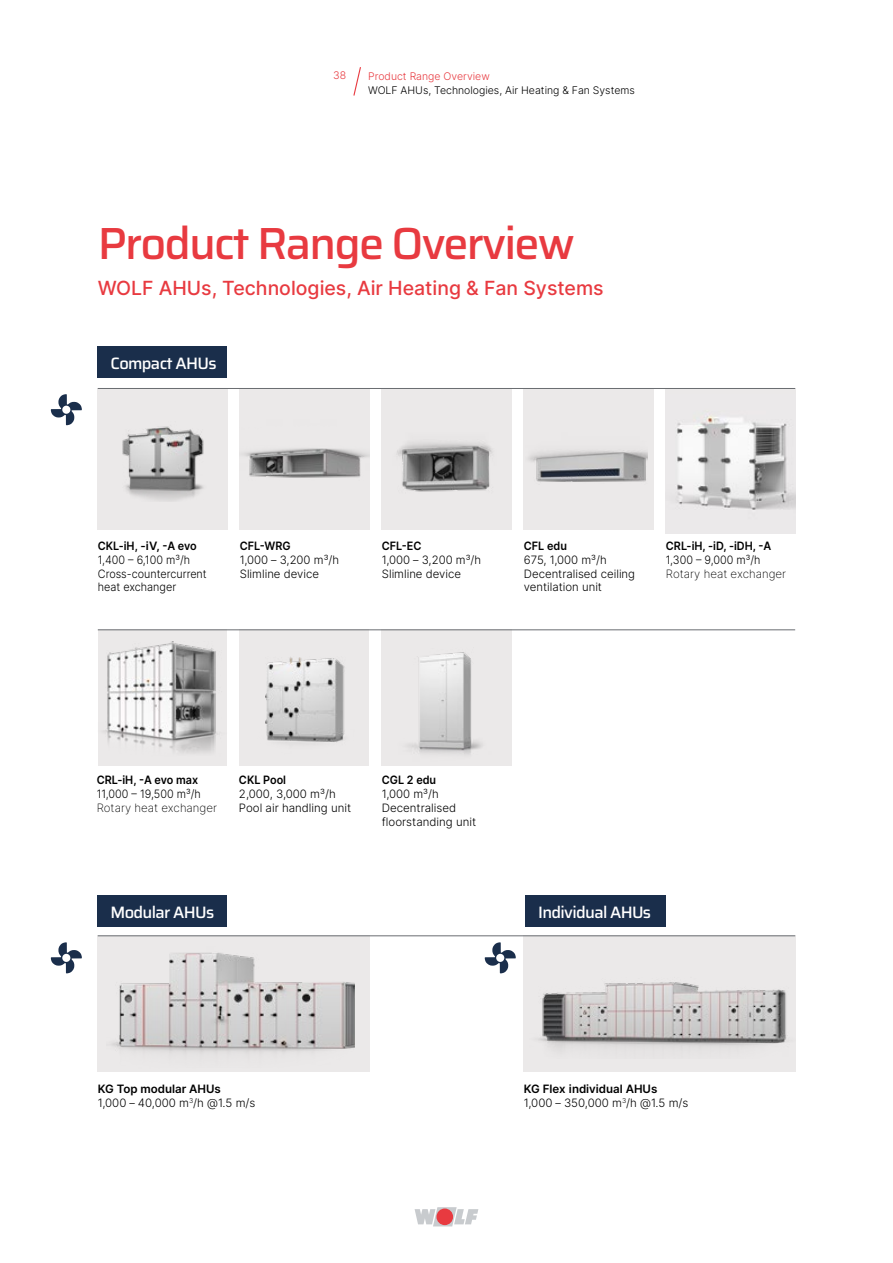
<style>
.page{position:relative;width:893px;height:1263px;background:#fff}
.page>*{position:absolute;margin:0;border:0;box-sizing:border-box;transform-origin:0 0}
.t1{font:500 45px "Saira";letter-spacing:-.04em;color:#e83a40}
.t2{font:500 19.5px "Inter";color:#e83a40}
.t3{font:500 16.5px "Saira";letter-spacing:-.04em;color:#fff}
.t4{font:300 11.55px/13.8px "Inter";color:#000}
.t5{font:600 11.55px "Inter";color:#000;scale:.94 1}
.t6{font:300 11.55px/13.8px "Inter";color:#000;scale:.94 1}
.t7{font:200 11.55px "Inter";color:#000}
.t8{font:300 10.5px "Inter";color:#000}
.t9{font:300 10.5px "Inter";color:#e83a40}
.s1{font-weight:600}
</style>
<div class="page">
<svg style="left:415px;top:1207px;width:63px;height:19px"></svg>
<div style="left:436px;top:1208px;width:17px;height:17px;background:#e83a40;border-radius:50%"></div>
<div style="left:98px;top:895px;width:129px;height:32px;background:#1a2e4b"></div>
<div style="left:525px;top:895px;width:141px;height:32px;background:#1a2e4b"></div>
<div style="left:98px;top:347px;width:129px;height:31px;background:#1a2e4b"></div>
<svg style="left:353px;top:67px;width:8px;height:29px"></svg>
<img style="left:666px;top:394px;width:129px;height:140px">
<img style="left:98px;top:641px;width:129px;height:116px">
<img style="left:240px;top:638px;width:128px;height:120px">
<div style="left:259px;top:936px;width:110px;height:135px;background:#ebe9e9"></div>
<div style="left:524px;top:936px;width:256px;height:135px;background:#ebe9e9"></div>
<hr style="left:98px;top:935px;width:697px;height:1px;background:#6a6d71">
<hr style="left:98px;top:388px;width:697px;height:1px;background:#6a6d71">
<img style="left:106px;top:946px;width:248px;height:122px">
<img style="left:529px;top:949px;width:266px;height:110px">
<img style="left:240px;top:409px;width:129px;height:100px">
<img style="left:526px;top:424px;width:122px;height:86px">
<img style="left:369px;top:432px;width:143px;height:89px">
<hr style="left:98px;top:629px;width:697px;height:1px;background:#6a6d71">
<svg style="left:51px;top:394px;width:31px;height:31px"></svg>
<img style="left:114px;top:421px;width:93px;height:81px">
<svg style="left:51px;top:942px;width:31px;height:31px"></svg>
<svg style="left:485px;top:942px;width:31px;height:31px"></svg>
<img style="left:385px;top:638px;width:123px;height:123px">
<p class="t9" style="left:333px;top:68px;width:15px">38</p>
<p class="t9" style="left:368px;top:69px;width:123px">Product Range Overview</p>
<p class="t8" style="left:368px;top:82px;width:268px">WOLF AHUs, Technologies, Air Heating &amp; Fan Systems</p>
<h1 class="t1" style="left:98px;top:207px;width:479px">Product Range Overview</h1>
<h2 class="t2" style="left:98px;top:274px;width:507px">WOLF AHUs, Technologies, Air Heating &amp; Fan Systems</h2>
<h3 class="t3" style="left:111px;top:350px;width:108px">Compact AHUs</h3>
<p class="t5" style="left:98px;top:537px;width:107px">CKL-iH, -iV, -A evo</p>
<p class="t6" style="left:98px;top:552px;width:117px">1,400 – 6,100 m³/h<br>Cross-countercurrent heat exchanger</p>
<p class="t5" style="left:240px;top:537px;width:56px">CFL-WRG</p>
<p class="t4" style="left:240px;top:552px;width:101px">1,000 – 3,200 m³/h<br>Slimline device</p>
<p class="t5" style="left:382px;top:537px;width:44px">CFL-EC</p>
<p class="t4" style="left:382px;top:552px;width:101px">1,000 – 3,200 m³/h<br>Slimline device</p>
<p class="t5" style="left:524px;top:537px;width:47px">CFL edu</p>
<p class="t4" style="left:524px;top:552px;width:113px">675, 1,000 m³/h<br>Decentralised ceiling ventilation unit</p>
<p class="t5" style="left:666px;top:537px;width:114px">CRL-iH, -iD, -iDH, -A</p>
<p class="t6" style="left:666px;top:552px;width:102px">1,300 – 9,000 m³/h</p>
<p class="t7" style="left:666px;top:565px;width:122px">Rotary heat exchanger</p>
<p class="t5" style="left:97px;top:772px;width:109px">CRL-iH, -A evo max</p>
<p class="t6" style="left:97px;top:787px;width:112px">11,000 – 19,500 m³/h</p>
<p class="t7" style="left:97px;top:799px;width:122px">Rotary heat exchanger</p>
<p class="t5" style="left:239px;top:772px;width:52px">CKL Pool</p>
<p class="t4" style="left:239px;top:787px;width:114px">2,000, 3,000 m³/h<br>Pool air handling unit</p>
<p class="t5" style="left:382px;top:772px;width:59px">CGL 2 edu</p>
<p class="t4" style="left:382px;top:787px;width:96px">1,000 m³/h<br>Decentralised floorstanding unit</p>
<h3 class="t3" style="left:111px;top:899px;width:105px">Modular AHUs</h3>
<h3 class="t3" style="left:538px;top:899px;width:115px">Individual AHUs</h3>
<p class="t4" style="left:98px;top:1082px;width:159px"><span class="s1">KG Top modular AHUs<br></span>1,000 – 40,000 m<sup>3</sup>/h @1.5 m/s</p>
<p class="t4" style="left:524px;top:1082px;width:166px"><span class="s1">KG Flex individual AHUs<br></span>1,000 – 350,000 m<sup>3</sup>/h @1.5 m/s</p>
</div>
